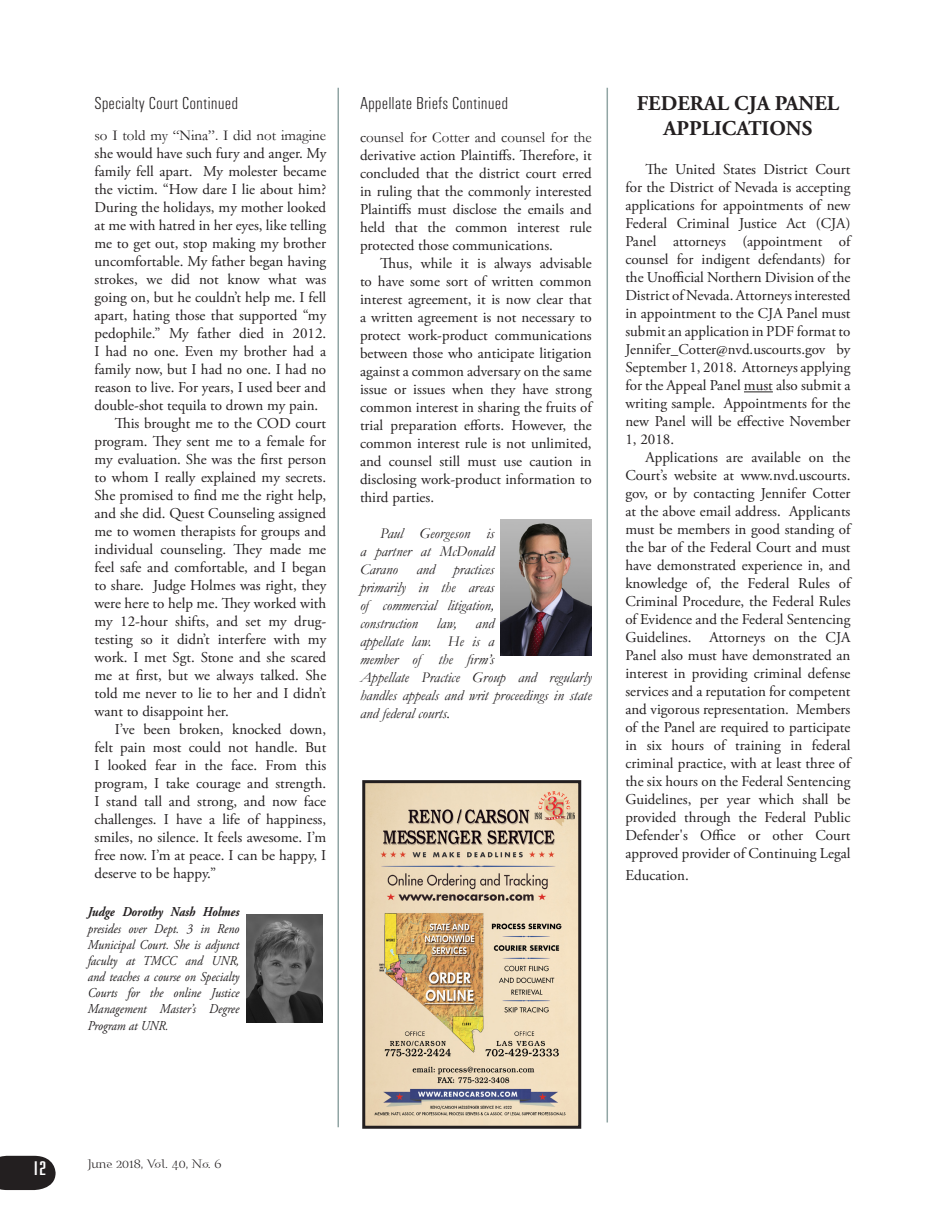
<style>
.page{position:relative;width:945px;height:1215px;background:#fff}
.page>*{position:absolute;margin:0;border:0;box-sizing:border-box;transform-origin:0 0}
.t1{font:700 21px/25.2px "Adobe Garamond Pro";color:#231f20;text-align:center}
.t2{font:21px "Los Alamos Pro Fat Man";color:#fff;scale:1.2 1}
.t3{font:18px "Univers Light Cond DTC";color:#231f20}
.t4{font:15px/18px "Adobe Garamond Pro";color:#231f20;text-align:justify}
.t5{font:italic 15px/18px "Garamond";color:#231f20;text-align:justify}
.t6{font:15px "Garamond";color:#231f20}
.t7{font:italic 13.5px/16.2px "Adobe Garamond Pro";color:#231f20;text-align:justify;scale:.9 1}
.t8{font:italic 700 13.5px "Adobe Garamond Pro";color:#231f20;scale:.9 1}
.t9{font:12px "Blue Island Std";color:#231f20}
</style>
<div class="page">
<svg style="left:0;top:1156px;width:56px;height:34px;background:#353232"></svg>
<img style="left:501px;top:520px;width:91px;height:136px">
<img style="left:246px;top:915px;width:76px;height:108px">
<img style="left:366px;top:784px;width:211px;height:341px">
<div style="left:362px;top:780px;width:219px;height:349px;border:3px solid #231f20"></div>
<svg style="left:744px;top:392px;width:29px;height:1px"></svg>
<hr style="left:338px;top:88px;width:1px;height:1039px;background:#91a5a4">
<hr style="left:607px;top:88px;width:1px;height:1034px;background:#91a5a4">
<p class="t3" style="left:94px;top:93px;width:145px">Specialty Court Continued</p>
<p class="t6" style="left:94px;top:127px;width:233px">so I told my “Nina”. I did not imagine</p>
<p class="t4" style="left:94px;top:145px;width:233px">she would have such fury and anger. My</p>
<p class="t4" style="left:94px;top:163px;width:233px">family fell apart. My molester became</p>
<p class="t4" style="left:94px;top:181px;width:233px">the victim. “How dare I lie about him?</p>
<p class="t4" style="left:94px;top:199px;width:233px">During the holidays, my mother looked</p>
<p class="t4" style="left:94px;top:217px;width:233px">at me with hatred in her eyes, like telling</p>
<p class="t4" style="left:94px;top:235px;width:233px">me to get out, stop making my brother</p>
<p class="t4" style="left:94px;top:253px;width:233px">uncomfortable. My father began having</p>
<p class="t4" style="left:94px;top:271px;width:233px">strokes, we did not know what was</p>
<p class="t4" style="left:94px;top:289px;width:233px">going on, but he couldn’t help me. I fell</p>
<p class="t4" style="left:94px;top:307px;width:233px">apart, hating those that supported “my</p>
<p class="t4" style="left:94px;top:325px;width:233px">pedophile.” My father died in 2012.</p>
<p class="t4" style="left:94px;top:343px;width:233px">I had no one. Even my brother had a</p>
<p class="t4" style="left:94px;top:361px;width:233px">family now, but I had no one. I had no</p>
<p class="t4" style="left:94px;top:379px;width:233px">reason to live. For years, I used beer and</p>
<p class="t4" style="left:94px;top:397px;width:225px">double-shot tequila to drown my pain.</p>
<p class="t4" style="left:115px;top:415px;width:213px">This brought me to the COD court</p>
<p class="t4" style="left:94px;top:433px;width:233px">program. They sent me to a female for</p>
<p class="t4" style="left:94px;top:451px;width:233px">my evaluation. She was the first person</p>
<p class="t4" style="left:94px;top:469px;width:233px">to whom I really explained my secrets.</p>
<p class="t4" style="left:94px;top:487px;width:233px">She promised to find me the right help,</p>
<p class="t4" style="left:94px;top:505px;width:233px">and she did. Quest Counseling assigned</p>
<p class="t4" style="left:94px;top:523px;width:233px">me to women therapists for groups and</p>
<p class="t4" style="left:94px;top:541px;width:233px">individual counseling. They made me</p>
<p class="t4" style="left:94px;top:559px;width:233px">feel safe and comfortable, and I began</p>
<p class="t4" style="left:94px;top:577px;width:233px">to share. Judge Holmes was right, they</p>
<p class="t4" style="left:94px;top:595px;width:233px">were here to help me. They worked with</p>
<p class="t4" style="left:94px;top:613px;width:233px">my 12-hour shifts, and set my drug-</p>
<p class="t4" style="left:94px;top:631px;width:233px">testing so it didn’t interfere with my</p>
<p class="t4" style="left:94px;top:649px;width:233px">work. I met Sgt. Stone and she scared</p>
<p class="t4" style="left:94px;top:667px;width:233px">me at first, but we always talked. She</p>
<p class="t4" style="left:94px;top:685px;width:233px">told me never to lie to her and I didn’t</p>
<p class="t4" style="left:94px;top:703px;width:136px">want to disappoint her.</p>
<p class="t4" style="left:115px;top:721px;width:213px">I’ve been broken, knocked down,</p>
<p class="t4" style="left:94px;top:739px;width:233px">felt pain most could not handle. But</p>
<p class="t4" style="left:94px;top:757px;width:233px">I looked fear in the face. From this</p>
<p class="t4" style="left:94px;top:775px;width:233px">program, I take courage and strength.</p>
<p class="t4" style="left:94px;top:793px;width:233px">I stand tall and strong, and now face</p>
<p class="t4" style="left:94px;top:811px;width:233px">challenges. I have a life of happiness,</p>
<p class="t4" style="left:94px;top:829px;width:233px">smiles, no silence. It feels awesome. I’m</p>
<p class="t4" style="left:94px;top:847px;width:233px">free now. I’m at peace. I can be happy, I</p>
<p class="t4" style="left:94px;top:865px;width:123px">deserve to be happy.”</p>
<p class="t8" style="left:88px;top:904px;width:170px">Judge Dorothy Nash Holmes</p>
<p class="t7" style="left:88px;top:921px;width:170px">presides over Dept. 3 in Reno Municipal Court. She is adjunct faculty at TMCC and UNR, and teaches a course on Specialty Courts for the online Justice Management Master’s Degree Program at UNR.</p>
<p class="t3" style="left:360px;top:93px;width:150px">Appellate Briefs Continued</p>
<p class="t6" style="left:360px;top:128px;width:233px">counsel for Cotter and counsel for the</p>
<p class="t4" style="left:360px;top:147px;width:233px">derivative action Plaintiffs. Therefore, it concluded that the district court erred in ruling that the commonly interested Plaintiffs must disclose the emails and held that the common interest rule protected those communications.</p>
<p class="t4" style="left:360px;top:255px;width:233px;text-indent:20px">Thus, while it is always advisable to have some sort of written common interest agreement, it is now clear that a written agreement is not necessary to protect work-product communications between those who anticipate litigation against a common adversary on the same issue or issues when they have strong common interest in sharing the fruits of trial preparation efforts. However, the common interest rule is not unlimited, and counsel still must use caution in disclosing work-product information to third parties.</p>
<p class="t5" style="left:360px;top:524px;width:136px;text-indent:20px">Paul Georgeson is a partner at McDonald Carano and practices primarily in the areas of commercial litigation, construction</p>
<p class="t5" style="left:360px;top:614px;width:233px;text-align:left;text-indent:116px">and<br>appellate law. He is a<br>member of the firm’s<br>Appellate Practice Group and regularly handles appeals and writ proceedings in state and federal courts.</p>
<p class="t5" style="left:437px;top:614px;width:21px">law,</p>
<h1 class="t1" style="left:637px;top:91px;width:204px">FEDERAL CJA PANEL<br>APPLICATIONS</h1>
<p class="t4" style="left:625px;top:161px;width:227px;text-indent:20px">The United States District Court for the District of Nevada is accepting applications for appointments of new Federal Criminal Justice Act (CJA)<br>Panel attorneys (appointment of counsel for indigent defendants) for the Unofficial Northern Division of the District of Nevada. Attorneys interested in appointment to the CJA Panel must submit an application in PDF format to Jennifer_Cotter@nvd.uscourts.gov by September 1, 2018. Attorneys applying for the Appeal Panel must also submit a writing sample. Appointments for the new Panel will be effective November 1, 2018.</p>
<p class="t4" style="left:625px;top:449px;width:227px;text-indent:20px">Applications are available on the Court’s website at www.nvd.uscourts. gov, or by contacting Jennifer Cotter at the above email address. Applicants must be members in good standing of the bar of the Federal Court and must have demonstrated experience in, and knowledge of, the Federal Rules of Criminal Procedure, the Federal Rules of Evidence and the Federal Sentencing Guidelines. Attorneys on the CJA Panel also must have demonstrated an interest in providing criminal defense services and a reputation for competent and vigorous representation. Members of the Panel are required to participate in six hours of training in federal criminal practice, with at least three of the six hours on the Federal Sentencing Guidelines, per year which shall be provided through the Federal Public Defender's Office or other Court approved provider of Continuing Legal</p>
<p class="t4" style="left:625px;top:867px;width:65px">Education.</p>
<h1 class="t2" style="left:34px;top:1156px;width:11px">12</h1>
<p class="t9" style="left:88px;top:1156px;width:136px">June 2018, Vol. 40, No. 6</p>
</div>
